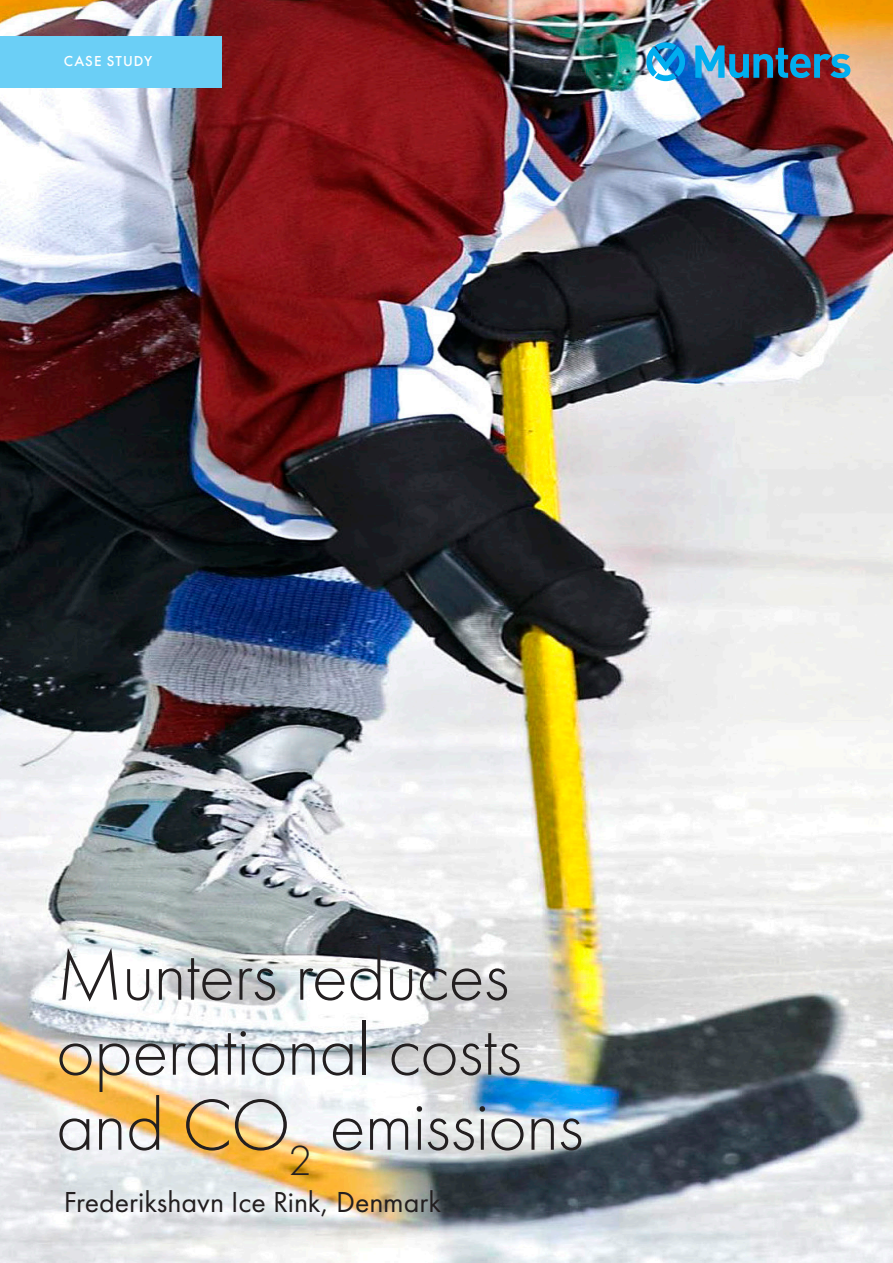
<style>
.page{position:relative;width:893px;height:1263px;background:#fff}
.page>*{position:absolute;margin:0;border:0;box-sizing:border-box;transform-origin:0 0}
.t1{font:75px/75px "Futura PT Light";letter-spacing:-.015em;color:#231f20}
.t2{font:30px "Futura PT";letter-spacing:-.005em;color:#231f20}
.t3{font:15px "Futura PT Medium";letter-spacing:.07em;color:#fff}
</style>
<div class="page">
<img style="left:0;top:0;width:893px;height:1263px">
<div style="left:0;top:36px;width:221px;height:51px;background:#6bcff6"></div>
<img style="left:695px;top:45px;width:155px;height:33px">
<svg style="left:646px;top:42px;width:39px;height:39px;background:#3da7de"></svg>
<p class="t3" style="left:64px;top:52px;width:90px">CASE STUDY</p>
<p class="t1" style="left:56px;top:938px;width:529px">Munters reduces operational costs and CO<sub>2</sub> emissions</p>
<p class="t2" style="left:64px;top:1184px;width:379px">Frederikshavn Ice Rink, Denmark</p>
</div>
